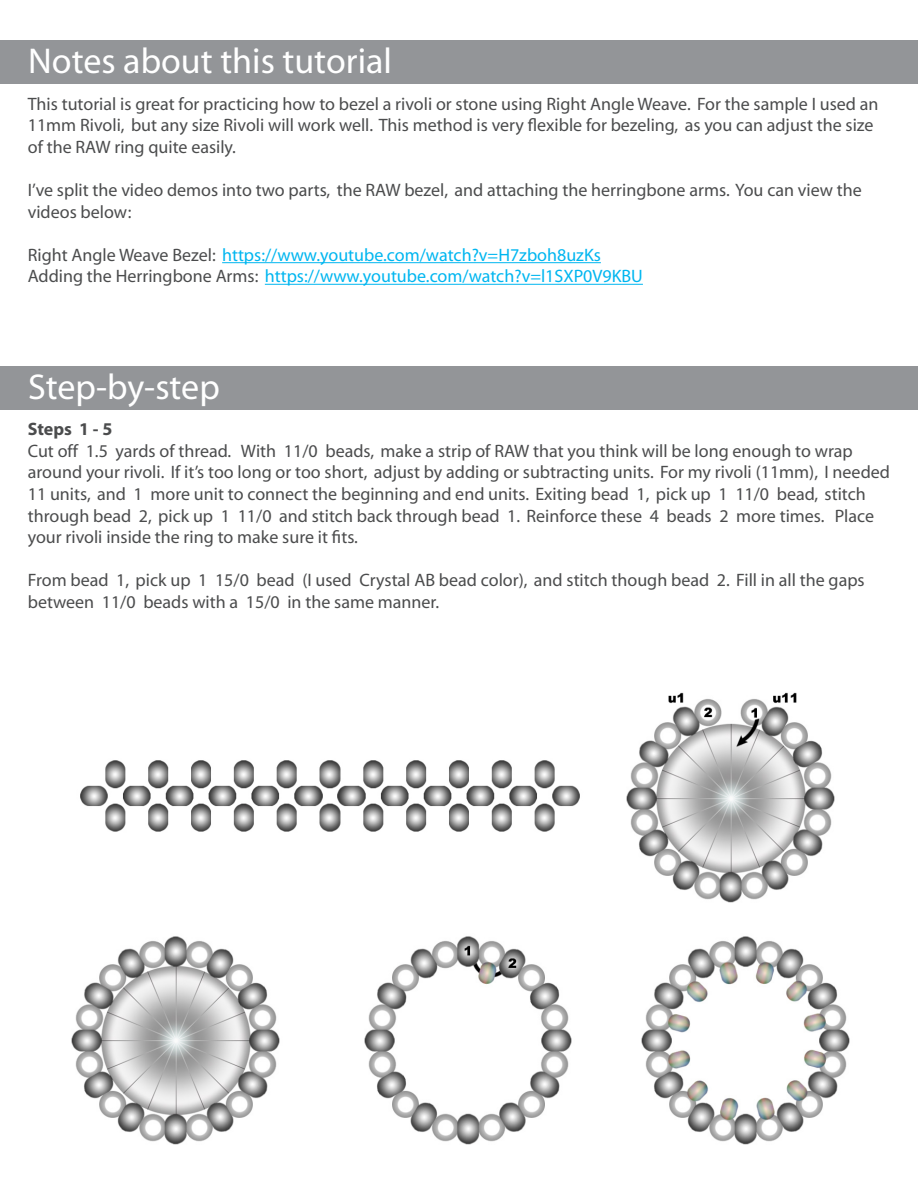
<style>
.page{position:relative;width:918px;height:1188px;background:#fff}
.page>*{position:absolute;margin:0;border:0;box-sizing:border-box;transform-origin:0 0}
.t1{font:36px "Myriad";color:#fff}
.t2{font:18px/21.6px "Myriad";color:#4b4c4d}
.t3{font:18px "Myriad";color:#00b6f0}
.t4{font:700 18px "Myriad";color:#4b4c4d}
.s1{color:#4b4c4d}
</style>
<div class="page">
<hr style="left:222px;top:262px;width:379px;height:1px;background:#00b6f0">
<hr style="left:265px;top:284px;width:378px;height:1px;background:#00b6f0">
<div style="left:0;top:40px;width:918px;height:44px;background:#939598"></div>
<div style="left:0;top:366px;width:918px;height:43px;background:#939598"></div>
<img style="left:80px;top:760px;width:500px;height:72px">
<img style="left:626px;top:692px;width:209px;height:211px">
<img style="left:71px;top:936px;width:209px;height:209px">
<img style="left:364px;top:936px;width:208px;height:209px">
<img style="left:641px;top:936px;width:209px;height:209px">
<p class="t1" style="left:28px;top:43px;width:365px">Notes about this tutorial</p>
<p class="t2" style="left:28px;top:94px;width:852px">This tutorial is great for practicing how to bezel a rivoli or stone using Right Angle Weave. For the sample I used an<br>11mm Rivoli, but any size Rivoli will work well. This method is very flexible for bezeling, as you can adjust the size of the RAW ring quite easily.</p>
<p class="t2" style="left:28px;top:180px;width:836px">I’ve split the video demos into two parts, the RAW bezel, and attaching the herringbone arms. You can view the videos below:</p>
<p class="t3" style="left:28px;top:246px;width:575px"><span class="s1">Right Angle Weave Bezel:</span> https://www.youtube.com/watch?v=H7zboh8uzKs</p>
<p class="t3" style="left:28px;top:268px;width:617px"><span class="s1">Adding the Herringbone Arms:</span> https://www.youtube.com/watch?v=l1SXP0V9KBU</p>
<p class="t1" style="left:28px;top:369px;width:193px">Step-by-step</p>
<p class="t4" style="left:28px;top:420px;width:86px">Steps 1 - 5</p>
<p class="t2" style="left:28px;top:441px;width:864px">Cut off 1.5 yards of thread. With 11/0 beads, make a strip of RAW that you think will be long enough to wrap around your rivoli. If it’s too long or too short, adjust by adding or subtracting units. For my rivoli (11mm), I needed 11 units, and 1 more unit to connect the beginning and end units. Exiting bead 1, pick up 1 11/0 bead, stitch through bead 2, pick up 1 11/0 and stitch back through bead 1. Reinforce these 4 beads 2 more times. Place your rivoli inside the ring to make sure it fits.</p>
<p class="t2" style="left:28px;top:570px;width:838px">From bead 1, pick up 1 15/0 bead (I used Crystal AB bead color), and stitch though bead 2. Fill in all the gaps between 11/0 beads with a 15/0 in the same manner.</p>
</div>
